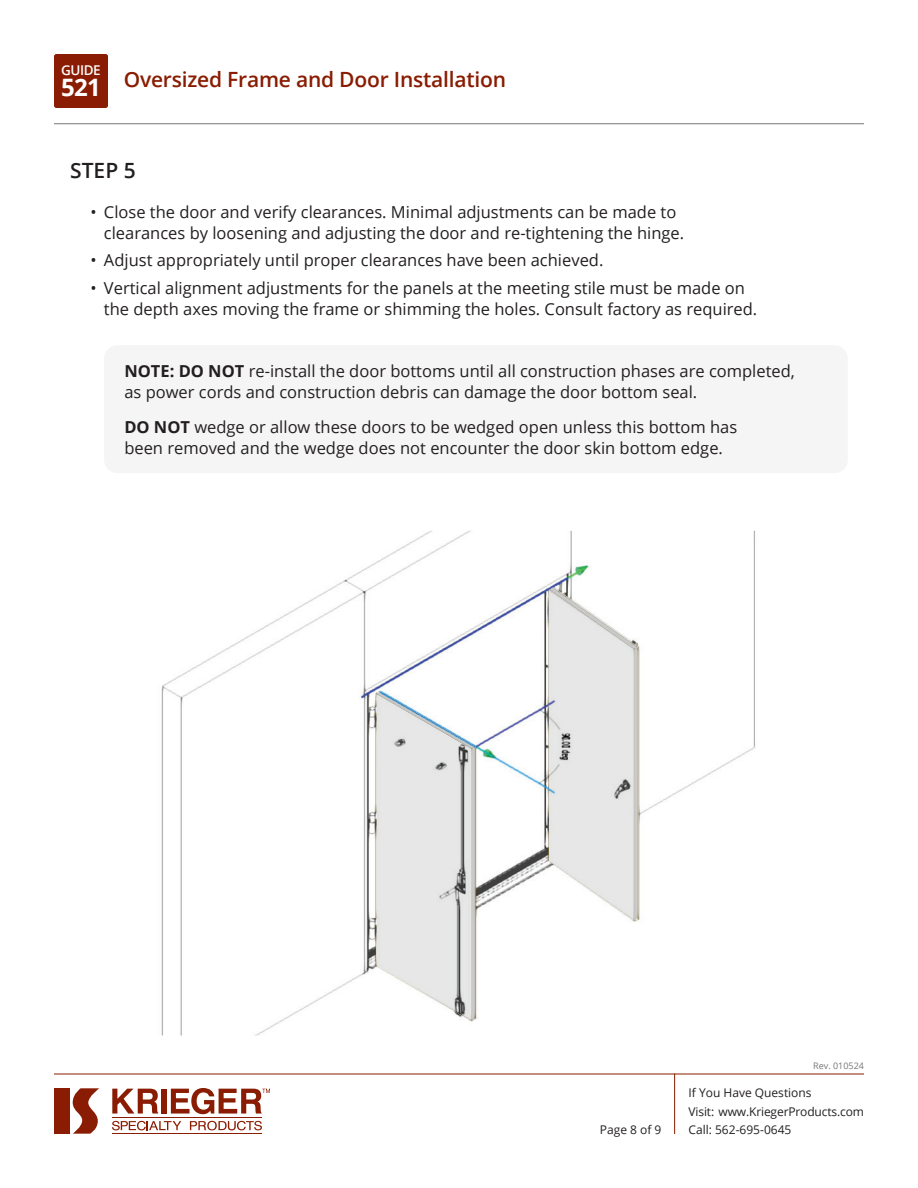
<style>
.page{position:relative;width:918px;height:1188px;background:#fff}
.page>*{position:absolute;margin:0;border:0;box-sizing:border-box;transform-origin:0 0}
.t1{font:700 24px "Open Sans";color:#fff}
.t2{font:600 21px "Open Sans";letter-spacing:-.01em;color:#891c02}
.STEPS_Bold_Headline_Text{font:600 21px "Open Sans";color:#231f20}
.t3{font:16.5px/21px "Open Sans";color:#231f20}
.t4{font:600 13.5px "Open Sans";letter-spacing:-.035em;color:#fff}
.t5{font:12px/18.5px "Open Sans";color:#231f20}
.t6{font:9px "Open Sans";color:#777}
.s1{font-weight:700}
</style>
<div class="page">
<div style="left:54px;top:1088px;width:16px;height:46px;background:#891c02"></div>
<svg style="left:73px;top:1088px;width:26px;height:46px"></svg>
<svg style="left:112px;top:1089px;width:46px;height:25px"></svg>
<div style="left:161px;top:1089px;width:6px;height:25px;background:#891c02"></div>
<hr style="left:112px;top:1117px;width:150px;height:1px;background:#891c02">
<svg style="left:112px;top:1121px;width:69px;height:9px"></svg>
<svg style="left:190px;top:1121px;width:72px;height:9px"></svg>
<hr style="left:112px;top:1133px;width:150px;height:1px;background:#891c02">
<svg style="left:171px;top:1088px;width:99px;height:26px"></svg>
<hr style="left:54px;top:1074px;width:810px;height:1px;background:#891c02">
<hr style="left:674px;top:1074px;width:1px;height:60px;background:#891c02">
<hr style="left:54px;top:123px;width:810px;height:1px;background:#777">
<div style="left:54px;top:54px;width:54px;height:54px;background:#891c02;border-radius:2px"></div>
<img style="left:161px;top:531px;width:594px;height:505px">
<img style="left:376px;top:692px;width:100px;height:55px">
<img style="left:472px;top:747px;width:4px;height:274px">
<img style="left:376px;top:694px;width:96px;height:327px">
<img style="left:549px;top:587px;width:89px;height:60px">
<img style="left:634px;top:647px;width:4px;height:274px">
<img style="left:549px;top:590px;width:85px;height:330px">
<div style="left:104px;top:345px;width:744px;height:128px;background:#f5f5f5;border-radius:14px"></div>
<p class="t4" style="left:61px;top:61px;width:41px">GUIDE</p>
<h1 class="t1" style="left:61px;top:70px;width:41px">521</h1>
<p class="t2" style="left:124px;top:65px;width:384px">Oversized Frame and Door Installation</p>
<p class="STEPS_Bold_Headline_Text" style="left:70px;top:156px;width:67px">STEP 5</p>
<p class="t3" style="left:104px;top:201px;width:582px;text-indent:-14px">• Close the door and verify clearances. Minimal adjustments can be made to clearances by loosening and adjusting the door and re-tightening the hinge.</p>
<p class="t3" style="left:90px;top:250px;width:514px">• Adjust appropriately until proper clearances have been achieved.</p>
<p class="t3" style="left:104px;top:277px;width:655px;text-indent:-14px">• Vertical alignment adjustments for the panels at the meeting stile must be made on the depth axes moving the frame or shimming the holes. Consult factory as required.</p>
<p class="t3" style="left:124px;top:360px;width:672px"><span class="s1">NOTE: DO NOT</span> re-install the door bottoms until all construction phases are completed, as power cords and construction debris can damage the door bottom seal.</p>
<p class="t3" style="left:124px;top:416px;width:614px"><span class="s1">DO NOT</span> wedge or allow these doors to be wedged open unless this bottom has been removed and the wedge does not encounter the door skin bottom edge.</p>
<p class="t6" style="left:813px;top:1060px;width:52px">Rev. 010524</p>
<p class="t5" style="left:600px;top:1120px;width:63px">Page 8 of 9</p>
<p class="t5" style="left:688px;top:1083px;width:177px">If You Have Questions<br>Visit: www.KriegerProducts.com<br>Call: 562-695-0645</p>
</div>
